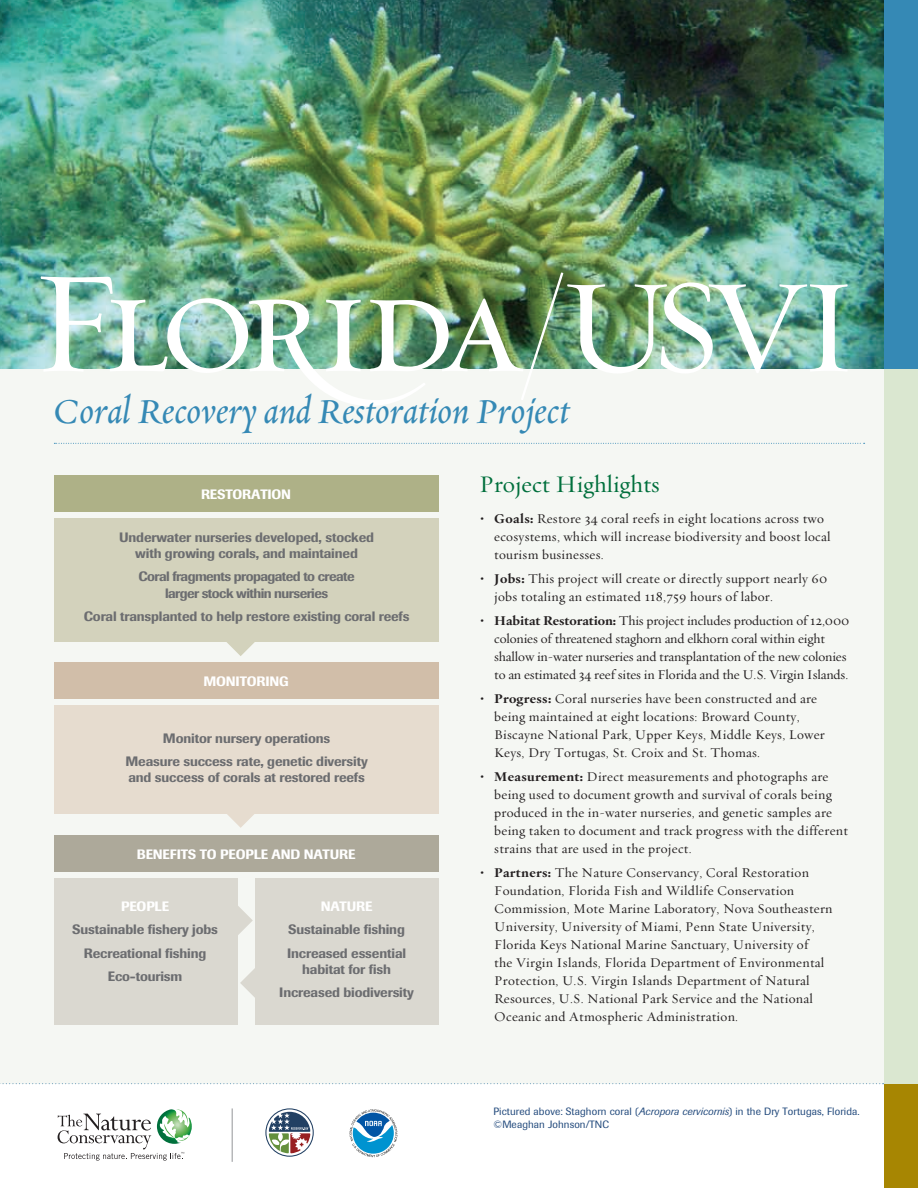
<style>
.page{position:relative;width:918px;height:1188px;background:#fff}
.page>*{position:absolute;margin:0;border:0;box-sizing:border-box;transform-origin:0 0}
.t1{font:145.5px "Oakleaf Small Caps Roman";letter-spacing:-.09em;color:#fff}
.t2{font:italic 39px "Oakleaf";color:#3589b5}
.t3{font:24px "Oakleaf";color:#006f3c}
.t4{font:13.5px/18px "Oakleaf";letter-spacing:.02em;color:#231f20}
.t5{font:500 13.5px/23.2px "Imago";letter-spacing:-.01em;color:#6c6d70;text-align:center}
.t6{font:13.5px/18px "Oakleaf";letter-spacing:-.01em;color:#231f20}
.t7{font:500 13.5px/16.5px "Imago";letter-spacing:-.04em;color:#6c6d70;text-align:center}
.t8{font:500 13.5px "Imago";letter-spacing:-.01em;color:#fff}
.t9{font:10.5px/13.5px "Imago";letter-spacing:.01em;color:#20487b}
.s1{font-family:"Oakleaf Swash SC Roman"}
.s2{font-size:121.5px}
.s3{font-size:133.5px}
.s4{color:#fff}
.s5{font-weight:700}
.s6{font-style:italic}
</style>
<div class="page">
<div style="left:0;top:369px;width:918px;height:715px;background:#f5f7f3"></div>
<div style="left:884px;top:0;width:34px;height:369px;background:#3589b5"></div>
<div style="left:884px;top:369px;width:34px;height:715px;background:#dae7d0"></div>
<div style="left:884px;top:1084px;width:34px;height:104px;background:#a78602"></div>
<svg style="left:58px;top:1109px;width:134px;height:51px"></svg>
<svg style="left:265px;top:1108px;width:49px;height:49px"></svg>
<svg style="left:349px;top:1109px;width:48px;height:48px"></svg>
<hr style="left:232px;top:1108px;width:1px;height:54px;background:#939598">
<svg style="left:0;top:1083px;width:884px;height:1px"></svg>
<img style="left:0;top:0;width:884px;height:369px">
<div style="left:54px;top:518px;width:385px;height:123px;background:#d3d2bc"></div>
<div style="left:54px;top:705px;width:385px;height:109px;background:#e6dccf"></div>
<div style="left:255px;top:878px;width:184px;height:146px;background:#dad8d0"></div>
<div style="left:54px;top:878px;width:184px;height:146px;background:#dad8d0"></div>
<div style="left:54px;top:475px;width:385px;height:37px;background:#aeb187"></div>
<svg style="left:225px;top:641px;width:31px;height:15px"></svg>
<div style="left:54px;top:662px;width:385px;height:37px;background:#d1bea9"></div>
<svg style="left:227px;top:814px;width:27px;height:14px"></svg>
<div style="left:54px;top:835px;width:385px;height:37px;background:#ada99a"></div>
<svg style="left:238px;top:906px;width:15px;height:29px"></svg>
<svg style="left:240px;top:968px;width:15px;height:30px"></svg>
<svg style="left:54px;top:443px;width:811px;height:1px"></svg>
<p class="t1" style="left:32px;top:231px;width:828px">Flo<span class="s1">r</span>ida<span class="s2">/</span><span class="s3">USVI</span></p>
<p class="t2" style="left:54px;top:385px;width:517px">Coral Recovery and Restoration Project</p>
<p class="t8" style="left:201px;top:486px;width:92px">RESTORATION</p>
<p class="t5" style="left:119px;top:529px;width:256px;line-height:16.5px">Underwater nurseries developed, stocked with growing corals, and maintained</p>
<p class="t7" style="left:139px;top:568px;width:218px">Coral fragments propagated to create larger stock within nurseries</p>
<p class="t5" style="left:84px;top:605px;width:327px">Coral transplanted to help restore existing coral reefs</p>
<p class="t8" style="left:203px;top:673px;width:87px">MONITORING</p>
<p class="t5" style="left:125px;top:726px;width:244px">Monitor nursery operations<br>Measure success rate, genetic diversity</p>
<p class="t5" style="left:128px;top:766px;width:238px">and success of corals at restored reefs</p>
<p class="t8" style="left:137px;top:846px;width:220px">BENEFITS TO PEOPLE AND NATURE</p>
<p class="t5" style="left:72px;top:895px;width:147px"><span class="s4">PEOPLE<br></span>Sustainable fishery jobs<br>Recreational fishing<br>Eco-tourism</p>
<p class="t5" style="left:287px;top:895px;width:121px"><span class="s4">NATURE<br></span>Sustainable fishing<br>Increased essential</p>
<p class="t5" style="left:279px;top:958px;width:136px">habitat for fish<br>Increased biodiversity</p>
<p class="t3" style="left:479px;top:469px;width:182px">Project Highlights</p>
<p class="t4" style="left:494px;top:509px;width:338px;text-indent:-14px"><span class="s5">• Goals:</span> Restore 34 coral reefs in eight locations across two ecosystems, which will increase biodiversity and boost local tourism businesses.</p>
<p class="t4" style="left:494px;top:569px;width:335px;text-indent:-14px"><span class="s5">• Jobs:</span> This project will create or directly support nearly 60 jobs totaling an estimated 118,759 hours of labor.</p>
<p class="t6" style="left:494px;top:611px;width:357px;text-indent:-14px"><span class="s5">• Habitat Restoration:</span> This project includes production of 12,000 colonies of threatened staghorn and elkhorn coral within eight shallow in-water nurseries and transplantation of the new colonies to an estimated 34 reef sites in Florida and the U.S. Virgin Islands.</p>
<p class="t4" style="left:494px;top:689px;width:332px;text-indent:-14px"><span class="s5">• Progress:</span> Coral nurseries have been constructed and are being maintained at eight locations: Broward County, Biscayne National Park, Upper Keys, Middle Keys, Lower Keys, Dry Tortugas, St. Croix and St. Thomas.</p>
<p class="t4" style="left:494px;top:767px;width:355px;text-indent:-14px"><span class="s5">• Measurement:</span> Direct measurements and photographs are being used to document growth and survival of corals being produced in the in-water nurseries, and genetic samples are being taken to document and track progress with the different strains that are used in the project.</p>
<p class="t4" style="left:494px;top:863px;width:340px;text-indent:-14px"><span class="s5">• Partners:</span> The Nature Conservancy, Coral Restoration Foundation, Florida Fish and Wildlife Conservation Commission, Mote Marine Laboratory, Nova Southeastern University, University of Miami, Penn State University, Florida Keys National Marine Sanctuary, University of<br>the Virgin Islands, Florida Department of Environmental Protection, U.S. Virgin Islands Department of Natural Resources, U.S. National Park Service and the National Oceanic and Atmospheric Administration.</p>
<p class="t9" style="left:493px;top:1105px;width:368px">Pictured above: Staghorn coral (<span class="s6">Acropora cervicornis</span>) in the Dry Tortugas, Florida. ©Meaghan Johnson/TNC</p>
</div>
